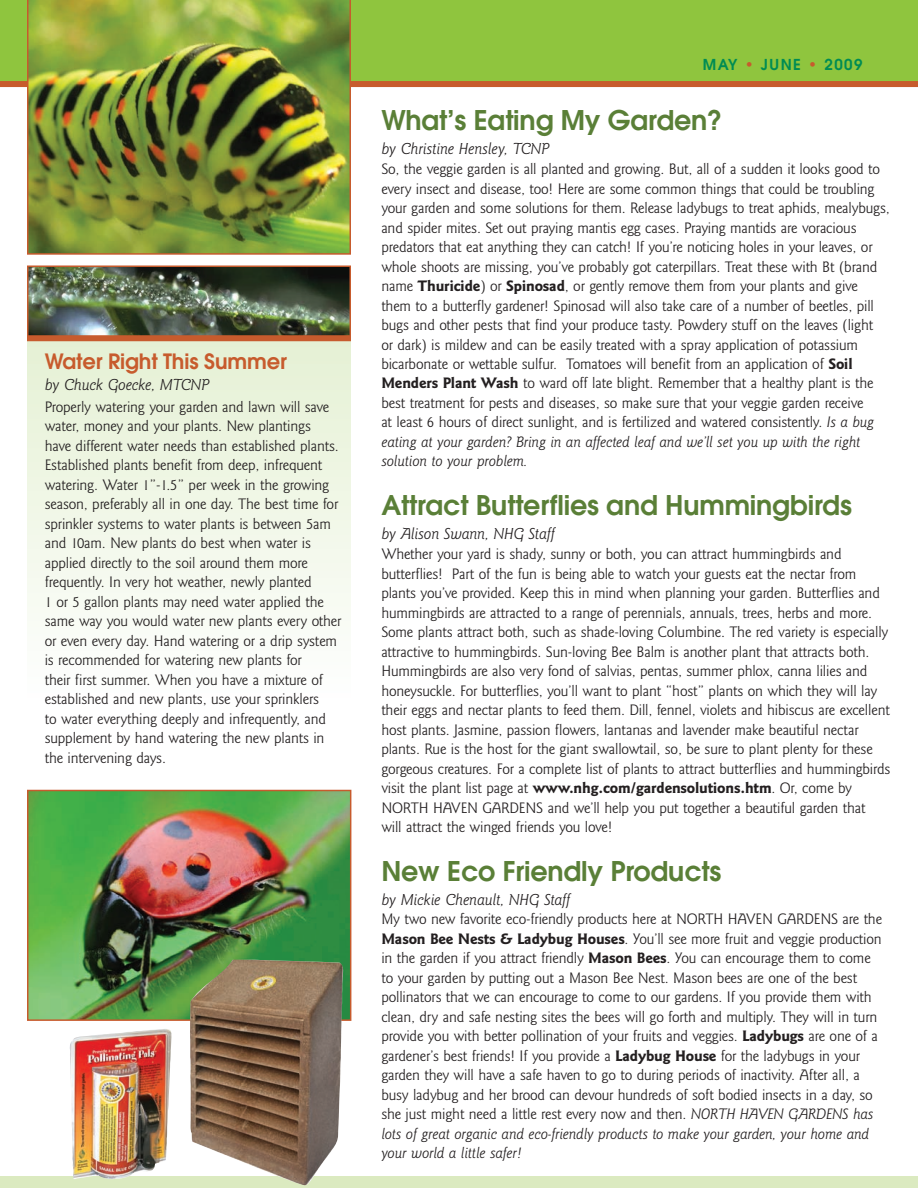
<style>
.page{position:relative;width:918px;height:1188px;background:#fff}
.page>*{position:absolute;margin:0;border:0;box-sizing:border-box;transform-origin:0 0}
.t1{font:600 27px "Avant Garde";letter-spacing:-.005em;color:#5a7f37}
.t2{font:600 21px "Avant Garde";letter-spacing:-.005em;color:#c75b2d}
.t3{font:italic 16.5px "Goudy Sans";letter-spacing:-.01em;color:#231f20}
.t4{font:15.75px/19.5px "Goudy Sans";letter-spacing:-.01em;color:#231f20}
.t5{font:600 15px "Avant Garde";letter-spacing:.1em;color:#008c53}
.s1{color:#c75b2d}
.s2{font-weight:700}
.s3{font-style:italic}
</style>
<div class="page">
<img style="left:30px;top:269px;width:318px;height:66px">
<div style="left:27px;top:266px;width:324px;height:83px;border:2px solid #c75b2d"></div>
<div style="left:0;top:0;width:918px;height:83px;background:#8fc53e"></div>
<div style="left:27px;top:340px;width:324px;height:357px;background:linear-gradient(to bottom,#e5f0d4,#fefefe)"></div>
<div style="left:27px;top:335px;width:324px;height:6px;background:#c75b2d"></div>
<div style="left:0;top:1176px;width:918px;height:12px;background:#dbeac0"></div>
<div style="left:0;top:81px;width:918px;height:6px;background:#c75b2d"></div>
<img style="left:27px;top:0;width:324px;height:255px">
<img style="left:30px;top:793px;width:318px;height:225px">
<div style="left:27px;top:790px;width:324px;height:231px;border:2px solid #c75b2d"></div>
<img style="left:190px;top:960px;width:154px;height:226px">
<img style="left:70px;top:1029px;width:102px;height:150px">
<h2 class="t2" style="left:45px;top:353px;width:244px">Water Right This Summer</h2>
<p class="t3" style="left:45px;top:374px;width:166px">by Chuck Goecke, MTCNP</p>
<p class="t4" style="left:45px;top:397px;width:298px">Properly watering your garden and lawn will save water, money and your plants. New plantings<br>have different water needs than established plants.<br>Established plants benefit from deep, infrequent watering. Water 1”-1.5” per week in the growing season, preferably all in one day. The best time for sprinkler systems to water plants is between 5am and 10am. New plants do best when water is applied directly to the soil around them more frequently. In very hot weather, newly planted<br>1 or 5 gallon plants may need water applied the same way you would water new plants every other or even every day. Hand watering or a drip system is recommended for watering new plants for<br>their first summer. When you have a mixture of established and new plants, use your sprinklers<br>to water everything deeply and infrequently, and supplement by hand watering the new plants in the intervening days.</p>
<p class="t5" style="left:703px;top:59px;width:161px">MAY <span class="s1">•</span> JUNE <span class="s1">•</span> 2009</p>
<h1 class="t1" style="left:381px;top:110px;width:342px">What’s Eating My Garden?</h1>
<p class="t3" style="left:381px;top:138px;width:169px">by Christine Hensley, TCNP</p>
<p class="t4" style="left:381px;top:159px;width:510px">So, the veggie garden is all planted and growing. But, all of a sudden it looks good to every insect and disease, too! Here are some common things that could be troubling your garden and some solutions for them. Release ladybugs to treat aphids, mealybugs, and spider mites. Set out praying mantis egg cases. Praying mantids are voracious predators that eat anything they can catch! If you’re noticing holes in your leaves, or whole shoots are missing, you’ve probably got caterpillars. Treat these with Bt (brand name <span class="s2">Thuricide</span>) or <span class="s2">Spinosad</span>, or gently remove them from your plants and give them to a butterfly gardener! Spinosad will also take care of a number of beetles, pill bugs and other pests that find your produce tasty. Powdery stuff on the leaves (light<br>or dark) is mildew and can be easily treated with a spray application of potassium bicarbonate or wettable sulfur. Tomatoes will benefit from an application of <span class="s2">Soil Menders Plant Wash</span> to ward off late blight. Remember that a healthy plant is the best treatment for pests and diseases, so make sure that your veggie garden receive<br>at least 6 hours of direct sunlight, and is fertilized and watered consistently. <span class="s3">Is a bug eating at your garden? Bring in an affected leaf and we’ll set you up with the right solution to your problem.</span></p>
<h1 class="t1" style="left:381px;top:495px;width:472px">Attract Butterflies and Hummingbirds</h1>
<p class="t3" style="left:381px;top:523px;width:175px">by Alison Swann, NHG Staff</p>
<p class="t4" style="left:381px;top:544px;width:511px">Whether your yard is shady, sunny or both, you can attract hummingbirds and butterflies! Part of the fun is being able to watch your guests eat the nectar from plants you’ve provided. Keep this in mind when planning your garden. Butterflies and hummingbirds are attracted to a range of perennials, annuals, trees, herbs and more.<br>Some plants attract both, such as shade-loving Columbine. The red variety is especially attractive to hummingbirds. Sun-loving Bee Balm is another plant that attracts both.<br>Hummingbirds are also very fond of salvias, pentas, summer phlox, canna lilies and honeysuckle. For butterflies, you’ll want to plant “host” plants on which they will lay their eggs and nectar plants to feed them. Dill, fennel, violets and hibiscus are excellent host plants. Jasmine, passion flowers, lantanas and lavender make beautiful nectar plants. Rue is the host for the giant swallowtail, so, be sure to plant plenty for these gorgeous creatures. For a complete list of plants to attract butterflies and hummingbirds visit the plant list page at <span class="s2">www.nhg.com/gardensolutions.htm</span>. Or, come by NORTH HAVEN GARDENS and we’ll help you put together a beautiful garden that<br>will attract the winged friends you love!</p>
<h1 class="t1" style="left:381px;top:861px;width:341px">New Eco Friendly Products</h1>
<p class="t3" style="left:381px;top:889px;width:191px">by Mickie Chenault, NHG Staff</p>
<p class="t4" style="left:381px;top:909px;width:502px">My two new favorite eco-friendly products here at NORTH HAVEN GARDENS are the <span class="s2">Mason Bee Nests &amp; Ladybug Houses</span>. You’ll see more fruit and veggie production in the garden if you attract friendly <span class="s2">Mason Bees</span>. You can encourage them to come to your garden by putting out a Mason Bee Nest. Mason bees are one of the best pollinators that we can encourage to come to our gardens. If you provide them with clean, dry and safe nesting sites the bees will go forth and multiply. They will in turn provide you with better pollination of your fruits and veggies. <span class="s2">Ladybugs</span> are one of a gardener’s best friends! If you provide a <span class="s2">Ladybug House</span> for the ladybugs in your garden they will have a safe haven to go to during periods of inactivity. After all, a busy ladybug and her brood can devour hundreds of soft bodied insects in a day, so she just might need a little rest every now and then. <span class="s3">NORTH HAVEN GARDENS has lots of great organic and eco-friendly products to make your garden, your home and your world a little safer!</span></p>
</div>
